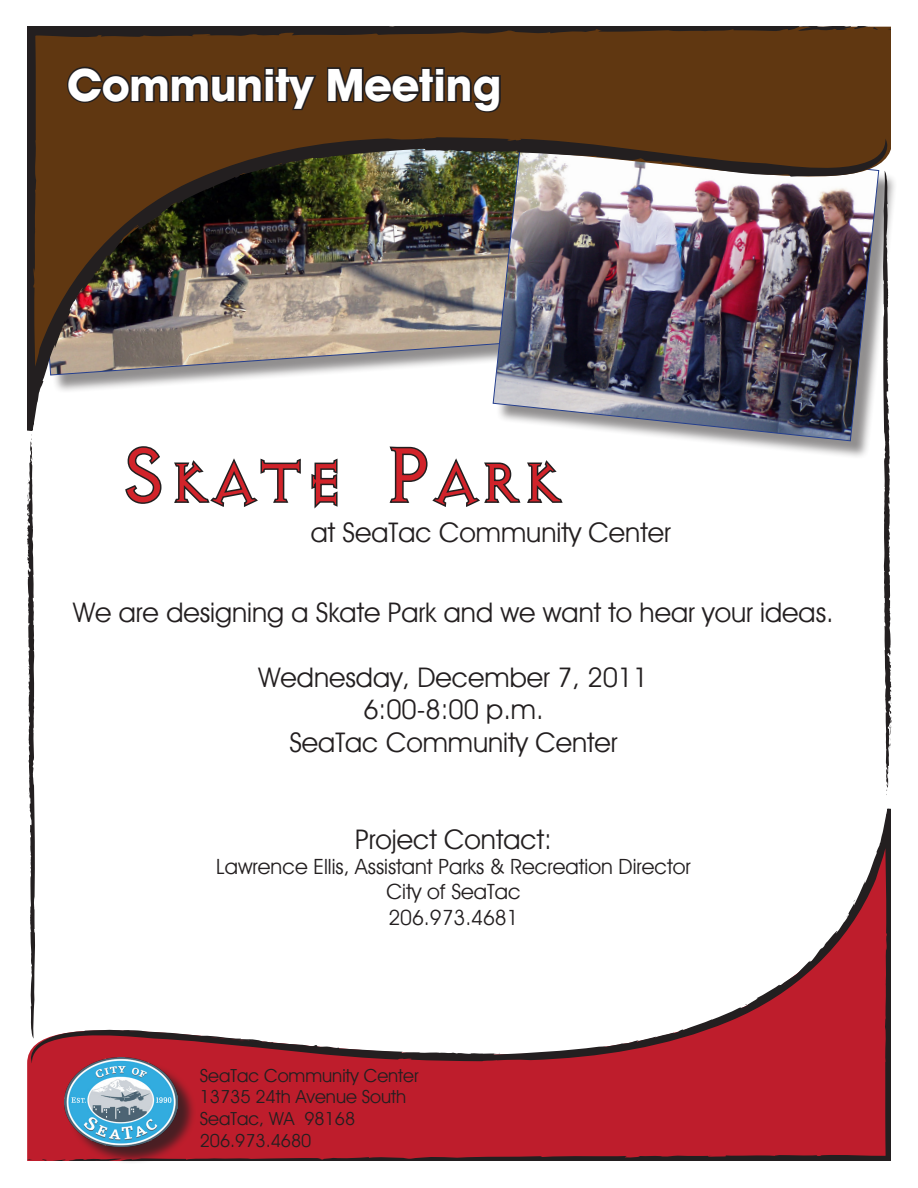
<style>
.page{position:relative;width:918px;height:1188px;background:#fff}
.page>*{position:absolute;margin:0;border:0;box-sizing:border-box;transform-origin:0 0}
.t1{font:45px "Avant Guard Bold SWFTE";color:#fff}
.t2{font:27px "Avant Guard Regular SWFTE";color:#231f20}
.t3{font:21px "Avant Guard Regular SWFTE";color:#231f20}
.t4{font:18px "Avant Guard Regular SWFTE";color:#231f20}
</style>
<div class="page">
<div style="left:495px;top:135px;width:402px;height:324px;background:#231f20;opacity:.5"></div>
<svg style="left:495px;top:431px;width:385px;height:11px"></svg>
<img style="left:27px;top:27px;width:861px;height:404px">
<svg style="left:870px;top:27px;width:21px;height:3px"></svg>
<svg style="left:64px;top:324px;width:3px;height:5px"></svg>
<svg style="left:31px;top:808px;width:860px;height:353px"></svg>
<svg style="left:27px;top:1159px;width:23px;height:2px"></svg>
<svg style="left:853px;top:899px;width:3px;height:4px"></svg>
<svg style="left:83px;top:1029px;width:70px;height:5px"></svg>
<svg style="left:200px;top:1035px;width:140px;height:15px"></svg>
<svg style="left:777px;top:971px;width:27px;height:18px"></svg>
<div style="left:67px;top:1059px;width:130px;height:106px;background:#231f20;opacity:.75"></div>
<img style="left:65px;top:1057px;width:113px;height:89px">
<svg style="left:27px;top:434px;width:8px;height:605px"></svg>
<svg style="left:883px;top:171px;width:9px;height:624px"></svg>
<svg style="left:65px;top:65px;width:254px;height:47px;background:#4d2f15"></svg>
<svg style="left:325px;top:60px;width:178px;height:54px;background:#4c2f15"></svg>
<svg style="left:125px;top:445px;width:438px;height:64px"></svg>
<p class="t1" style="left:68px;top:57px;width:435px">Community Meeting</p>
<p class="t2" style="left:311px;top:516px;width:362px">at SeaTac Community Center</p>
<p class="t2" style="left:73px;top:596px;width:762px">We are designing a Skate Park and we want to hear your ideas.</p>
<p class="t2" style="left:259px;top:661px;width:391px">Wednesday, December 7, 2011</p>
<p class="t2" style="left:363px;top:693px;width:182px">6:00-8:00 p.m.</p>
<p class="t2" style="left:289px;top:726px;width:330px">SeaTac Community Center</p>
<p class="t2" style="left:355px;top:823px;width:198px">Project Contact:</p>
<p class="t3" style="left:216px;top:854px;width:476px">Lawrence Ellis, Assistant Parks &amp; Recreation Director</p>
<p class="t3" style="left:386px;top:879px;width:136px">City of SeaTac</p>
<p class="t3" style="left:388px;top:904px;width:132px">206.973.4681</p>
<p class="t4" style="left:200px;top:1064px;width:220px">SeaTac Community Center</p>
<p class="t4" style="left:200px;top:1086px;width:208px">13735 24th Avenue South</p>
<p class="t4" style="left:200px;top:1108px;width:157px">SeaTac, WA 98168</p>
<p class="t4" style="left:200px;top:1129px;width:113px">206.973.4680</p>
</div>
